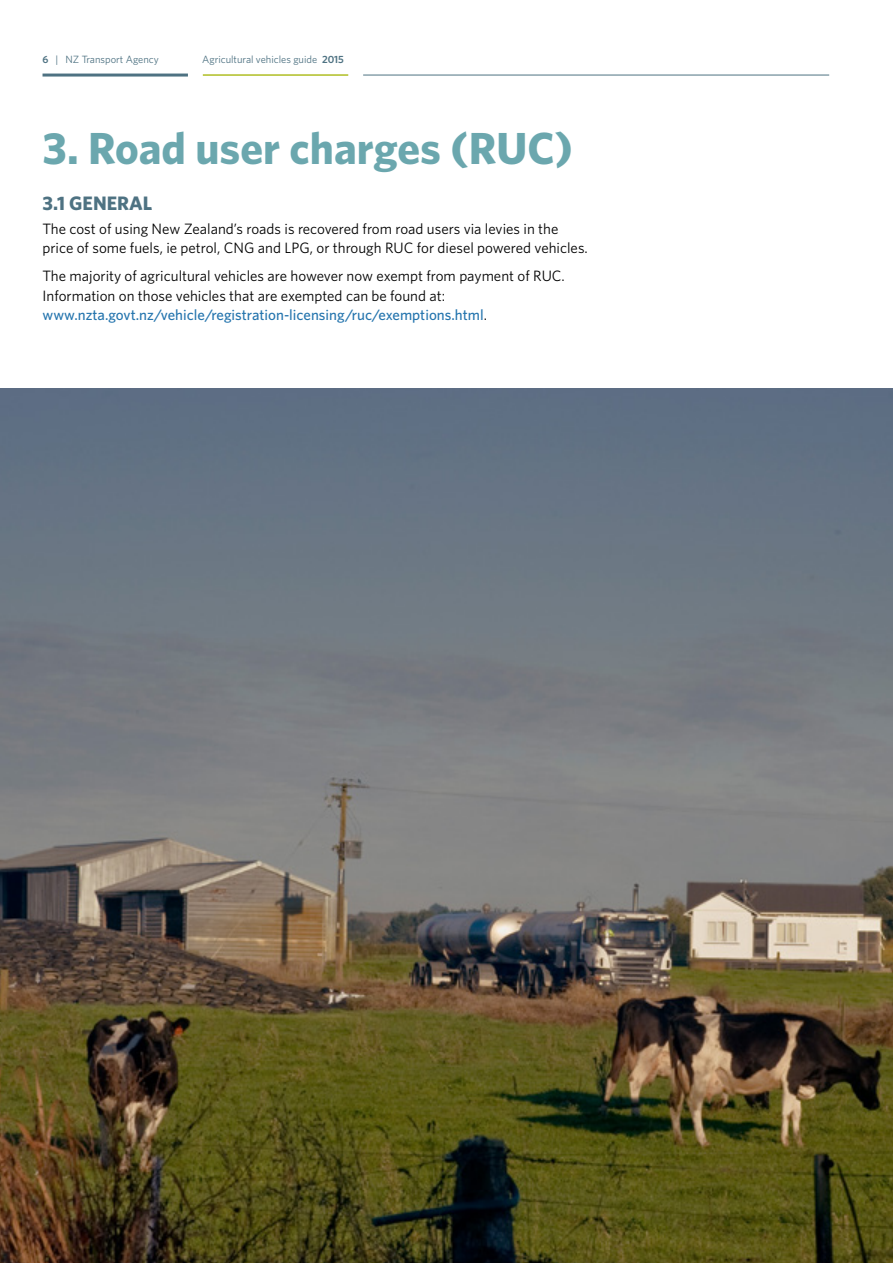
<style>
.page{position:relative;width:893px;height:1263px;background:#fff}
.page>*{position:absolute;margin:0;border:0;box-sizing:border-box;transform-origin:0 0}
.t1{font:700 45px "Whitney";color:#6ba7ae}
.t2{font:700 19.5px "Whitney";color:#4e7282}
.t3{font:15px/19.5px "Whitney";color:#000}
.t4{font:10.5px "Whitney";color:#4e7282}
.s1{font-weight:600}
.s2{font-weight:500;color:#2575ae}
</style>
<div class="page">
<hr style="left:43px;top:74px;width:145px;height:3px;background:#4e7282">
<hr style="left:363px;top:75px;width:466px;height:1px;background:#4e7282">
<hr style="left:203px;top:74px;width:145px;height:2px;background:#afbe24">
<img style="left:0;top:388px;width:893px;height:875px">
<p class="t4" style="left:43px;top:53px;width:118px"><span class="s1">6</span> | NZ Transport Agency</p>
<p class="t4" style="left:202px;top:53px;width:143px">Agricultural vehicles guide <span class="s1">2015</span></p>
<h1 class="t1" style="left:43px;top:120px;width:455px">3. Road user charges (RUC</h1>
<h1 class="t1" style="left:555px;top:120px;width:20px">)</h1>
<h2 class="t2" style="left:43px;top:191px;width:111px">3.1 General</h2>
<p class="t3" style="left:43px;top:219px;width:547px">The cost of using New Zealand’s roads is recovered from road users via levies in the price of some fuels, ie petrol, CNG and LPG, or through RUC for diesel powered vehicles.</p>
<p class="t3" style="left:43px;top:266px;width:524px">The majority of agricultural vehicles are however now exempt from payment of RUC.<br>Information on those vehicles that are exempted can be found at: <span class="s2">www.nzta.govt.nz/vehicle/registration-licensing/ruc/exemptions.html</span>.</p>
</div>
